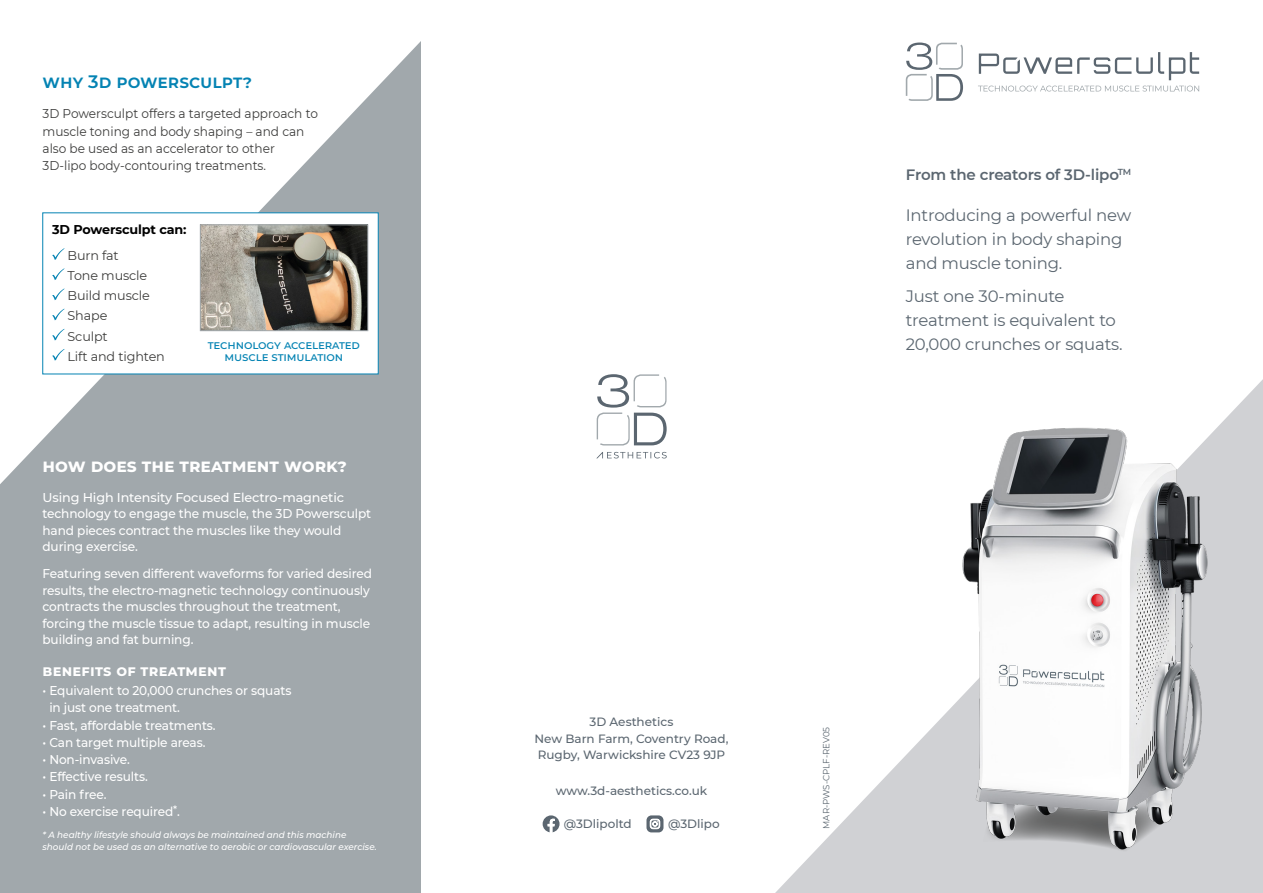
<style>
.page{position:relative;width:1263px;height:893px;background:#fff}
.page>*{position:absolute;margin:0;border:0;box-sizing:border-box;transform-origin:0 0}
.t1{font:700 18px "Montserrat";color:#fff}
.t2{font:600 18px "Montserrat";color:#0483b3}
.t3{font:16.5px/24px "Montserrat";letter-spacing:-.01em;color:#5b6670}
.t4{font:600 15px "Montserrat";letter-spacing:-.01em;color:#5b6670}
.t5{font:700 15px "Montserrat";letter-spacing:.02em;color:#fff}
.t6{font:500 12.75px/16.5px "Montserrat";letter-spacing:-.01em;color:#fff;scale:.95 1}
.t7{font:500 12.75px/16.5px "Montserrat";letter-spacing:-.01em;color:#fff}
.t8{font:12.75px/17.2px "Montserrat";color:#3c3c3b;scale:.95 1}
.t9{font:12.75px/20.1px "Montserrat";color:#3c3c3b}
.t10{font:700 12.75px "Montserrat";letter-spacing:-.01em;color:#000}
.t11{font:500 12px/16.5px "Montserrat";color:#5b6670;text-align:center}
.t12{font:500 12px/12px "Montserrat";letter-spacing:-.01em;color:#0483b3;text-align:center}
.t13{font:italic 500 9px/12px "Montserrat";color:#fff}
.t14{font:9px "Montserrat";color:#5b6670;scale:.95 1}
</style>
<div class="page">
<div style="left:0;top:0;width:421px;height:893px;background:#a1a8ac"></div>
<svg style="left:0;top:0;width:421px;height:484px;fill:#fff"></svg>
<svg style="left:775px;top:770px;width:117px;height:123px"></svg>
<svg style="left:979px;top:52px;width:220px;height:28px"></svg>
<svg style="left:978px;top:86px;width:221px;height:6px"></svg>
<svg style="left:906px;top:43px;width:57px;height:58px"></svg>
<div style="left:43px;top:213px;width:335px;height:161px;background:#fff"></div>
<svg style="left:52px;top:248px;width:13px;height:12px"></svg>
<svg style="left:52px;top:268px;width:13px;height:12px"></svg>
<svg style="left:52px;top:288px;width:13px;height:12px"></svg>
<svg style="left:52px;top:309px;width:13px;height:11px"></svg>
<svg style="left:52px;top:329px;width:13px;height:12px"></svg>
<svg style="left:52px;top:349px;width:13px;height:12px"></svg>
<img style="left:202px;top:227px;width:164px;height:102px">
<div style="left:200px;top:225px;width:168px;height:106px;border:1px solid #a1a8ac"></div>
<svg style="left:596px;top:452px;width:71px;height:6px"></svg>
<svg style="left:597px;top:374px;width:70px;height:71px"></svg>
<svg style="left:543px;top:815px;width:16px;height:17px"></svg>
<svg style="left:646px;top:815px;width:17px;height:17px"></svg>
<svg style="left:650px;top:819px;width:10px;height:10px"></svg>
<img style="left:892px;top:379px;width:371px;height:514px">
<h1 class="t2" style="left:43px;top:69px;width:211px">why 3d powersculpt?</h1>
<p class="t8" style="left:43px;top:105px;width:291px">3D Powersculpt offers a targeted approach to muscle toning and body shaping – and can also be used as an accelerator to other 3D-lipo body-contouring treatments.</p>
<p class="t10" style="left:52px;top:220px;width:136px">3D Powersculpt can:</p>
<p class="t9" style="left:68px;top:245px;width:99px">Burn fat<br>Tone muscle<br>Build muscle<br>Shape<br>Sculpt<br>Lift and tighten</p>
<p class="t12" style="left:208px;top:338px;width:154px">technology accelerated muscle stimulation</p>
<h1 class="t1" style="left:43px;top:453px;width:306px">how does the treatment work?</h1>
<p class="t7" style="left:43px;top:488px;width:330px">Using High Intensity Focused Electro-magnetic technology to engage the muscle, the 3D Powersculpt hand pieces contract the muscles like they would during exercise.</p>
<p class="t6" style="left:43px;top:565px;width:348px">Featuring seven different waveforms for varied desired results, the electro-magnetic technology continuously contracts the muscles throughout the treatment, forcing the muscle tissue to adapt, resulting in muscle building and fat burning.</p>
<p class="t5" style="left:43px;top:660px;width:184px">benefits of treatment</p>
<p class="t6" style="left:49px;top:681px;width:256px;line-height:17.2px;text-indent:-7px">• Equivalent to 20,000 crunches or squats in just one treatment.</p>
<p class="t6" style="left:43px;top:716px;width:184px">• Fast, affordable treatments.</p>
<p class="t6" style="left:43px;top:733px;width:173px">• Can target multiple areas.</p>
<p class="t6" style="left:43px;top:751px;width:93px">• Non-invasive.</p>
<p class="t6" style="left:43px;top:768px;width:112px">• Effective results.</p>
<p class="t6" style="left:43px;top:785px;width:69px">• Pain free.</p>
<p class="t6" style="left:43px;top:802px;width:146px">• No exercise required<sup>*</sup>.</p>
<p class="t13" style="left:43px;top:829px;width:336px">* A healthy lifestyle should always be maintained and this machine should not be used as an alternative to aerobic or cardiovascular exercise.</p>
<p class="t4" style="left:906px;top:164px;width:227px">From the creators of 3D-lipo<sup>TM</sup></p>
<p class="t3" style="left:906px;top:203px;width:227px">Introducing a powerful new revolution in body shaping and muscle toning.</p>
<p class="t3" style="left:906px;top:283px;width:218px">Just one 30-minute treatment is equivalent to<br>20,000 crunches or squats.</p>
<p class="t11" style="left:535px;top:713px;width:195px">3D Aesthetics<br>New Barn Farm, Coventry Road,<br>Rugby, Warwickshire CV23 9JP</p>
<p class="t14" style="left:820px;top:829px;width:109px;rotate:-90deg">MAR-PWS-CPLF-REV05</p>
<p class="t11" style="left:556px;top:782px;width:153px">www.3d-aesthetics.co.uk</p>
<p class="t11" style="left:564px;top:815px;width:69px">@3Dlipoltd</p>
<p class="t11" style="left:668px;top:815px;width:53px">@3Dlipo</p>
</div>
